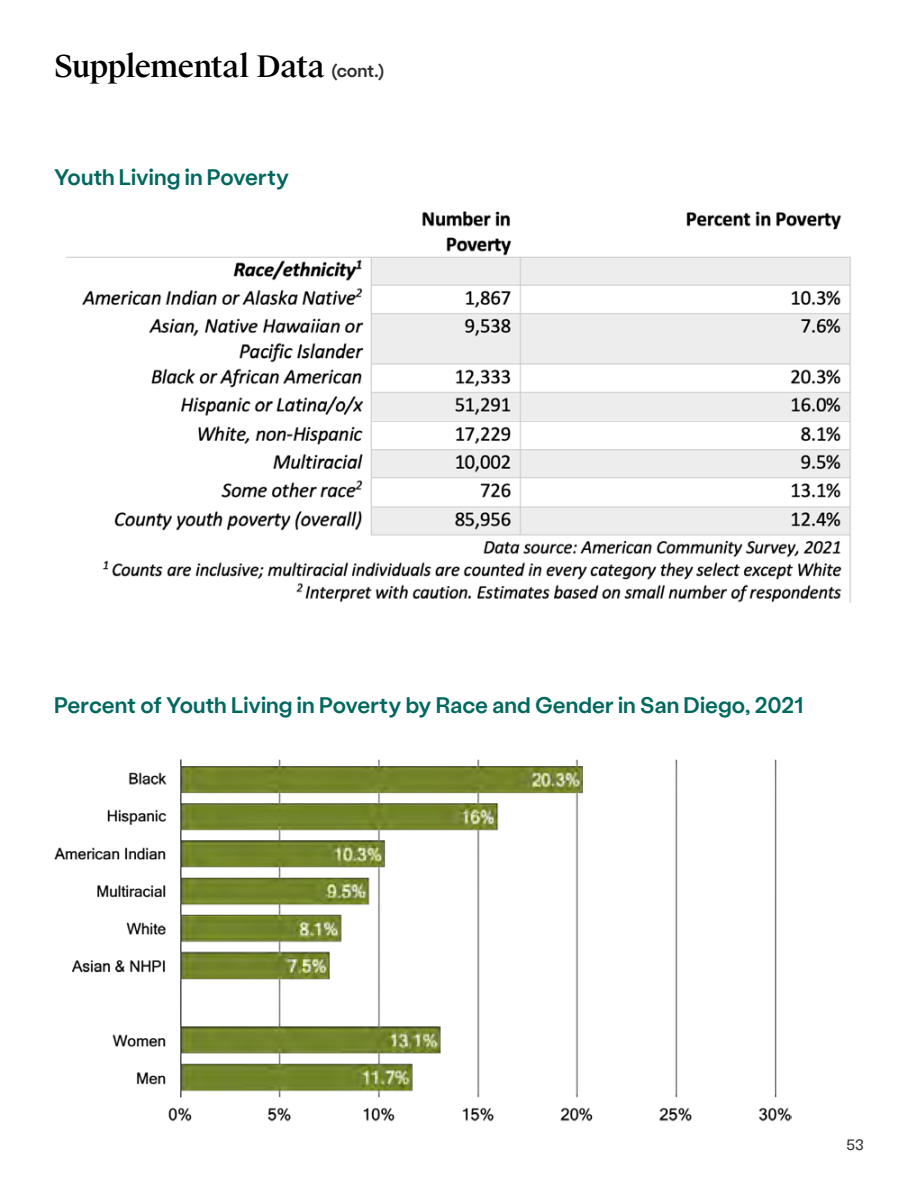
<style>
.page{position:relative;width:918px;height:1188px;background:#fff}
.page>*{position:absolute;margin:0;border:0;box-sizing:border-box;transform-origin:0 0}
.t1{font:500 30px "Suisse Works";letter-spacing:-.02em;color:#000}
.t2{font:500 22.5px "Stabil Grotesk";color:#00685e}
.t3{font:15px "Stabil Grotesk";color:#303030}
.s1{font-family:"Stabil Grotesk";font-size:18px;color:#303030}
</style>
<div class="page">
<img style="left:66px;top:211px;width:785px;height:392px">
<img style="left:54px;top:759px;width:737px;height:363px">
<h1 class="t1" style="left:54px;top:48px;width:332px">Supplemental Data <span class="s1">(cont.)</span></h1>
<p class="t2" style="left:54px;top:162px;width:237px">Youth Living in Poverty</p>
<p class="t2" style="left:54px;top:690px;width:751px">Percent of Youth Living in Poverty by Race and Gender in San Diego, 2021</p>
<p class="t3" style="left:846px;top:1134px;width:19px">53</p>
</div>
